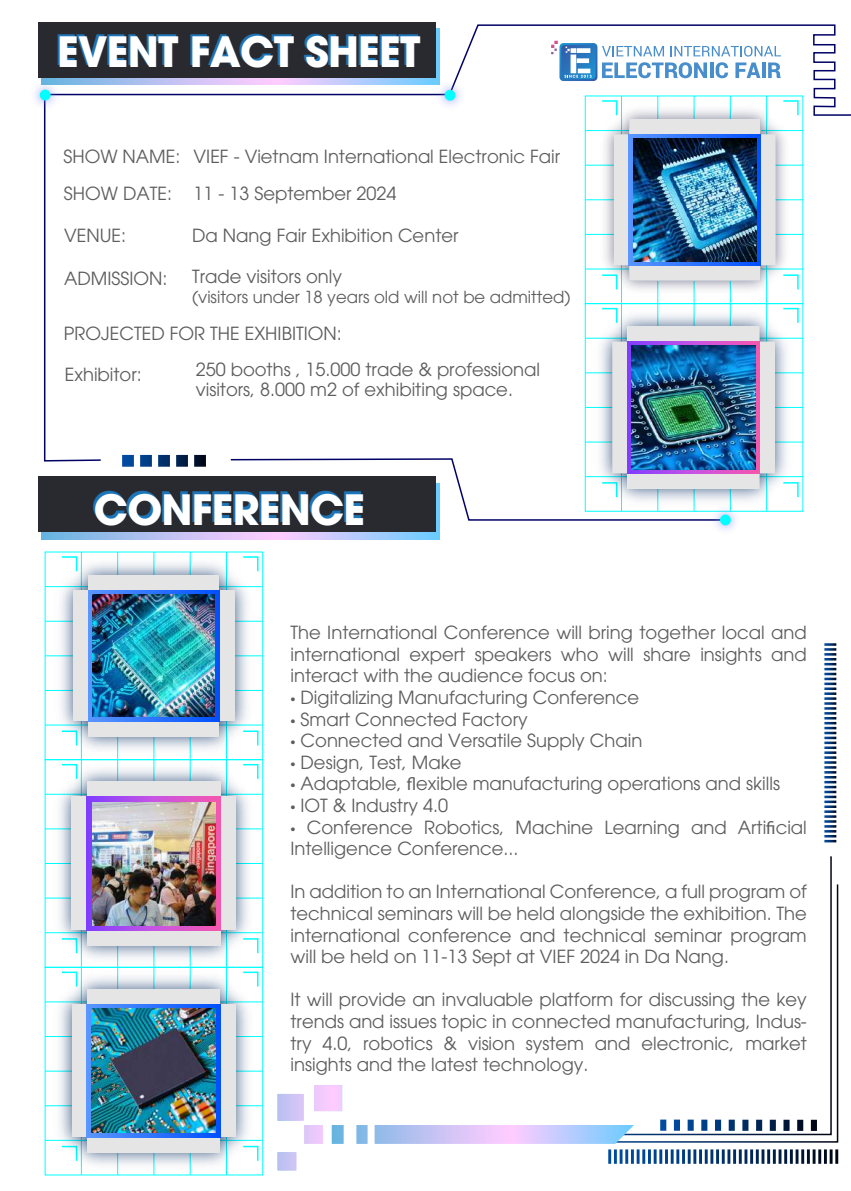
<style>
.page{position:relative;width:851px;height:1191px;background:#fff}
.page>*{position:absolute;margin:0;border:0;box-sizing:border-box;transform-origin:0 0}
.t1{font:700 41.4px "UTM Avo";letter-spacing:-.02em;color:#fff}
.t2{font:18px/21.6px "UTM Avo";color:#5d5d5d}
.t3{font:16.5px "UTM Avo";color:#5d5d5d}
.s1{font-family:"Myriad Pro"}
</style>
<div class="page">
<hr style="left:585px;top:476px;width:217px;height:1px;background:#0ff">
<svg style="left:257px;top:556px;width:2px;height:16px"></svg>
<svg style="left:257px;top:730px;width:2px;height:16px"></svg>
<hr style="left:45px;top:725px;width:218px;height:1px;background:#0ff">
<hr style="left:45px;top:690px;width:218px;height:1px;background:#0ff">
<hr style="left:45px;top:655px;width:218px;height:1px;background:#0ff">
<hr style="left:45px;top:621px;width:218px;height:1px;background:#0ff">
<hr style="left:45px;top:586px;width:218px;height:1px;background:#0ff">
<hr style="left:226px;top:552px;width:1px;height:207px;background:#0ff">
<hr style="left:190px;top:552px;width:1px;height:207px;background:#0ff">
<hr style="left:154px;top:552px;width:1px;height:207px;background:#0ff">
<hr style="left:117px;top:552px;width:1px;height:207px;background:#0ff">
<hr style="left:81px;top:552px;width:1px;height:207px;background:#0ff">
<img style="left:51px;top:553px;width:206px;height:206px">
<div style="left:89px;top:575px;width:130px;height:161px;background:#e5e5e5"></div>
<div style="left:73px;top:590px;width:161px;height:131px;background:#e5e5e5"></div>
<svg style="left:88px;top:590px;width:131px;height:131px;background:#2c6ff0"></svg>
<img style="left:93px;top:595px;width:122px;height:122px">
<svg style="left:258px;top:1145px;width:1px;height:16px"></svg>
<svg style="left:258px;top:971px;width:1px;height:16px"></svg>
<hr style="left:45px;top:1140px;width:218px;height:1px;background:#0ff">
<hr style="left:45px;top:1105px;width:218px;height:1px;background:#0ff">
<hr style="left:45px;top:1070px;width:218px;height:1px;background:#0ff">
<hr style="left:45px;top:1036px;width:218px;height:1px;background:#0ff">
<hr style="left:45px;top:1001px;width:218px;height:1px;background:#0ff">
<img style="left:49px;top:968px;width:209px;height:207px">
<div style="left:87px;top:988px;width:133px;height:164px;background:#e5e5e5"></div>
<div style="left:72px;top:1004px;width:163px;height:133px;background:#e5e5e5"></div>
<svg style="left:87px;top:1004px;width:133px;height:133px;background:#2f75e8"></svg>
<img style="left:92px;top:1009px;width:123px;height:123px">
<svg style="left:258px;top:764px;width:1px;height:15px"></svg>
<svg style="left:258px;top:938px;width:1px;height:16px"></svg>
<hr style="left:45px;top:932px;width:218px;height:1px;background:#0ff">
<hr style="left:45px;top:898px;width:218px;height:1px;background:#0ff">
<hr style="left:45px;top:863px;width:218px;height:1px;background:#0ff">
<hr style="left:45px;top:828px;width:218px;height:1px;background:#0ff">
<hr style="left:45px;top:794px;width:218px;height:1px;background:#0ff">
<img style="left:49px;top:759px;width:209px;height:209px">
<div style="left:87px;top:781px;width:133px;height:164px;background:#e5e5e5"></div>
<div style="left:72px;top:797px;width:164px;height:133px;background:#e5e5e5"></div>
<div style="left:87px;top:796px;width:133px;height:134px;background:linear-gradient(to right,#8542ff,#fb5cb4)"></div>
<img style="left:92px;top:802px;width:124px;height:124px">
<svg style="left:435px;top:462px;width:364px;height:59px"></svg>
<svg style="left:44px;top:24px;width:806px;height:438px"></svg>
<img style="left:706px;top:501px;width:38px;height:30px">
<div style="left:720px;top:514px;width:10px;height:11px;background:#0ff;border-radius:50%"></div>
<img style="left:35px;top:77px;width:29px;height:37px">
<div style="left:40px;top:89px;width:11px;height:12px;background:#0ff;border-radius:50%"></div>
<img style="left:431px;top:76px;width:38px;height:38px">
<div style="left:444px;top:90px;width:11px;height:11px;background:#0ff;border-radius:50%"></div>
<svg style="left:122px;top:455px;width:84px;height:12px"></svg>
<svg style="left:42px;top:29px;width:397px;height:56px;background:#a0b1dc"></svg>
<div style="left:38px;top:22px;width:397px;height:55px;background:#292a2f"></div>
<svg style="left:42px;top:484px;width:397px;height:55px;background:#b0c3f3"></svg>
<div style="left:38px;top:476px;width:397px;height:56px;background:#292a2f"></div>
<svg style="left:824px;top:643px;width:12px;height:199px"></svg>
<svg style="left:830px;top:856px;width:2px;height:229px"></svg>
<svg style="left:277px;top:1085px;width:561px;height:85px"></svg>
<svg style="left:551px;top:41px;width:229px;height:40px"></svg>
<h1 class="t1" style="left:57px;top:18px;width:365px">EVENT FACT SHEET</h1>
<p class="t2" style="left:63px;top:137px;width:334px;line-height:36.5px">SHOW NAME:<br>SHOW DATE: 11 - 13 September 2024</p>
<p class="t2" style="left:64px;top:222px;width:64px">VENUE:</p>
<p class="t2" style="left:64px;top:266px;width:105px">ADMISSION:</p>
<p class="t2" style="left:193px;top:144px;width:368px">VIEF - Vietnam International Electronic Fair</p>
<p class="t2" style="left:192px;top:222px;width:268px">Da Nang Fair Exhibition Center</p>
<p class="t2" style="left:192px;top:264px;width:151px">Trade visitors only</p>
<p class="t3" style="left:192px;top:284px;width:380px">(visitors under 18 years old will not be admitted)</p>
<p class="t2" style="left:64px;top:321px;width:279px">PROJECTED FOR THE EXHIBITION:</p>
<p class="t2" style="left:65px;top:361px;width:79px">Exhibitor:</p>
<p class="t2" style="left:196px;top:358px;width:346px;line-height:19.5px">250 booths , 15.000 trade &amp; professional visitors, 8.000 m2 of exhibiting space.</p>
<h1 class="t1" style="left:94px;top:475px;width:273px">CONFERENCE</h1>
<p class="t2" style="left:290px;top:620px;width:518px;text-align:justify">The International Conference will bring together local and international expert speakers who will share insights and interact with the audience focus on:</p>
<p class="t2" style="left:290px;top:685px;width:350px"><span class="s1">•</span> Digitalizing Manufacturing Conference</p>
<p class="t2" style="left:290px;top:706px;width:239px"><span class="s1">•</span> Smart Connected Factory</p>
<p class="t2" style="left:290px;top:728px;width:353px"><span class="s1">•</span> Connected and Versatile Supply Chain</p>
<p class="t2" style="left:290px;top:749px;width:172px"><span class="s1">•</span> Design, Test, Make</p>
<p class="t2" style="left:290px;top:771px;width:491px"><span class="s1">•</span> Adaptable, <span class="s1">fl</span>exible manufacturing operations and skills</p>
<p class="t2" style="left:290px;top:793px;width:159px"><span class="s1">•</span> IOT &amp; Industry 4.0</p>
<p class="t2" style="left:290px;top:814px;width:518px"><span class="s1">•</span> Conference Robotics, Machine Learning and Arti<span class="s1">fi</span>cial<br>Intelligence Conference...</p>
<p class="t2" style="left:290px;top:879px;width:518px;text-align:justify">In addition to an International Conference, a full program of technical seminars will be held alongside the exhibition. The international conference and technical seminar program will be held on 11-13 Sept at VIEF 2024 in Da Nang.</p>
<p class="t2" style="left:290px;top:987px;width:518px;text-align:justify">It will provide an invaluable platform for discussing the key trends and issues topic in connected manufacturing, Indus&shy;try 4.0, robotics &amp; vision system and electronic, market insights and the latest technology.</p>
</div>
